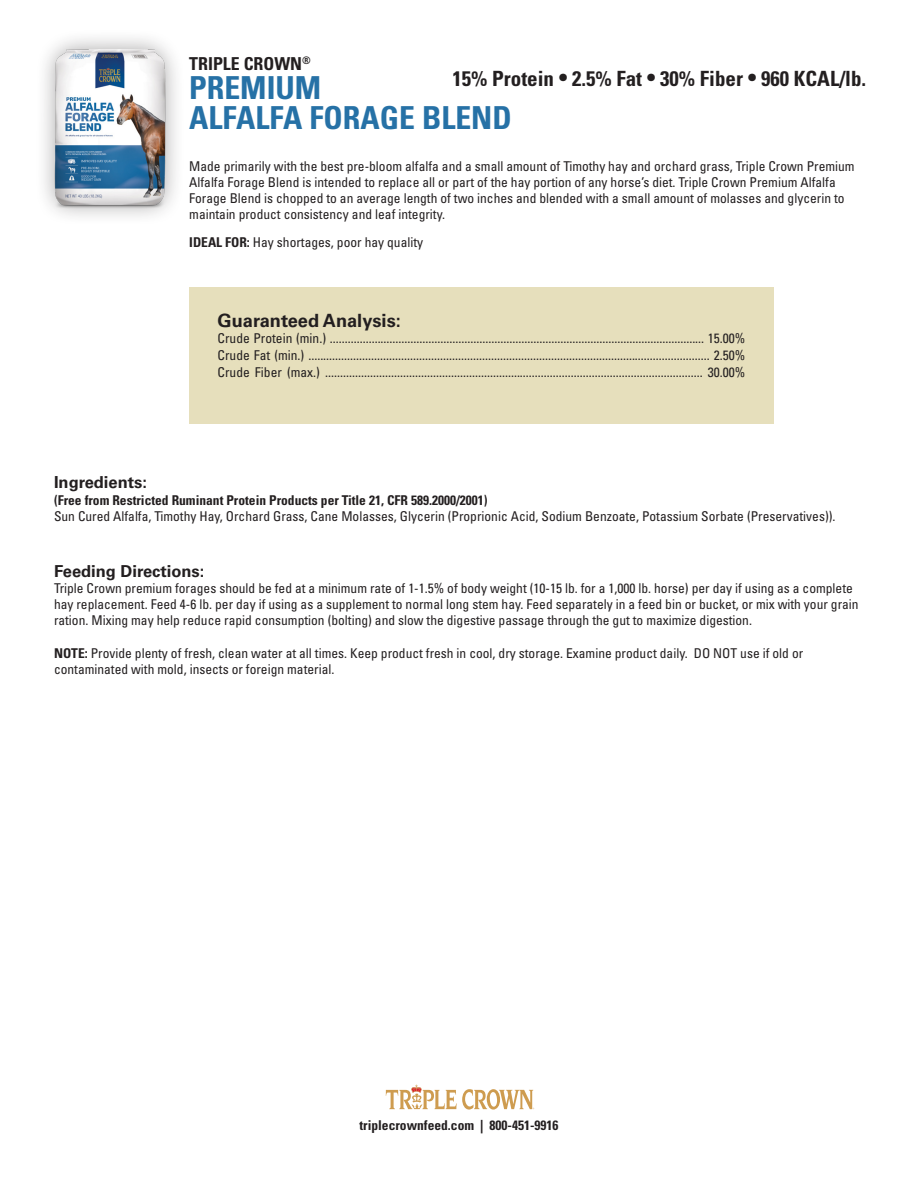
<style>
.page{position:relative;width:918px;height:1188px;background:#fff}
.page>*{position:absolute;margin:0;border:0;box-sizing:border-box;transform-origin:0 0}
.t1{font:700 condensed 31.65px "Univers";color:#2671a6}
.t2{font:700 condensed 21px "Univers";color:#231f20}
.t3{font:700 18.3px "Univers";color:#231f20}
.t4{font:700 condensed 17.85px "Univers";color:#231f20}
.t5{font:700 16.5px "Univers";color:#231f20}
.t6{font:condensed 13.5px/16.2px "Univers";color:#231f20}
.t7{font:700 condensed 13.5px "Univers";color:#231f20}
.s1{font-weight:700}
</style>
<div class="page">
<div style="left:189px;top:288px;width:585px;height:136px;background:#e6dfbc"></div>
<div style="left:35px;top:29px;width:150px;height:197px;background:#231f20;opacity:.4"></div>
<img style="left:46px;top:50px;width:130px;height:173px">
<svg style="left:386px;top:1085px;width:148px;height:25px"></svg>
<p class="t4" style="left:189px;top:52px;width:123px">TRIPLE CROWN<sup>®</sup></p>
<p class="t1" style="left:189px;top:69px;width:133px">PREMIUM</p>
<p class="t1" style="left:189px;top:98px;width:324px">ALFALFA FORAGE BLEND</p>
<p class="t2" style="left:453px;top:65px;width:415px">15% Protein • 2.5% Fat • 30% Fiber • 960 KCAL/lb.</p>
<p class="t6" style="left:189px;top:158px;width:667px">Made primarily with the best pre-bloom alfalfa and a small amount of Timothy hay and orchard grass, Triple Crown Premium Alfalfa Forage Blend is intended to replace all or part of the hay portion of any horse’s diet. Triple Crown Premium Alfalfa Forage Blend is chopped to an average length of two inches and blended with a small amount of molasses and glycerin to maintain product consistency and leaf integrity.</p>
<p class="t6" style="left:189px;top:234px;width:235px"><span class="s1">IDEAL FOR:</span> Hay shortages, poor hay quality</p>
<p class="t3" style="left:218px;top:310px;width:185px">Guaranteed Analysis:</p>
<p class="t6" style="left:218px;top:330px;width:529px">Crude Protein (min.) ............................................................................................................................. 15.00%</p>
<p class="t6" style="left:218px;top:347px;width:529px">Crude Fat (min.) ...................................................................................................................................... 2.50%</p>
<p class="t6" style="left:218px;top:364px;width:529px">Crude Fiber (max.) .............................................................................................................................. 30.00%</p>
<p class="t5" style="left:54px;top:473px;width:95px">Ingredients:</p>
<p class="t7" style="left:54px;top:491px;width:435px">(Free from Restricted Ruminant Protein Products per Title 21, CFR 589.2000/2001)</p>
<p class="t6" style="left:54px;top:508px;width:783px">Sun Cured Alfalfa, Timothy Hay, Orchard Grass, Cane Molasses, Glycerin (Proprionic Acid, Sodium Benzoate, Potassium Sorbate (Preservatives)).</p>
<p class="t5" style="left:54px;top:561px;width:152px">Feeding Directions:</p>
<p class="t6" style="left:54px;top:580px;width:806px">Triple Crown premium forages should be fed at a minimum rate of 1-1.5% of body weight (10-15 lb. for a 1,000 lb. horse) per day if using as a complete hay replacement. Feed 4-6 lb. per day if using as a supplement to normal long stem hay. Feed separately in a feed bin or bucket, or mix with your grain ration. Mixing may help reduce rapid consumption (bolting) and slow the digestive passage through the gut to maximize digestion.</p>
<p class="t6" style="left:54px;top:644px;width:751px"><span class="s1">NOTE:</span> Provide plenty of fresh, clean water at all times. Keep product fresh in cool, dry storage. Examine product daily. DO NOT use if old or contaminated with mold, insects or foreign material.</p>
<p class="t7" style="left:359px;top:1117px;width:201px">triplecrownfeed.com | 800-451-9916</p>
</div>
